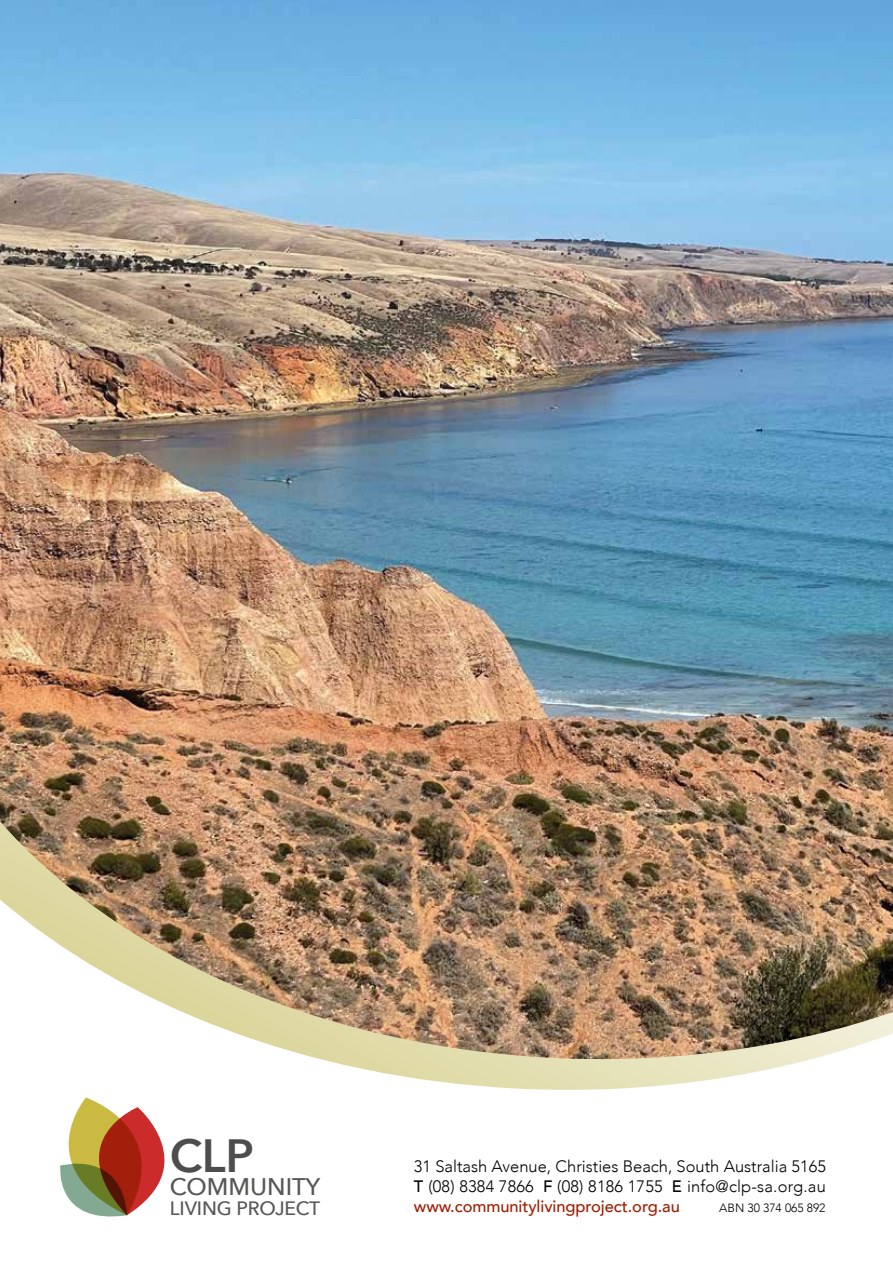
<style>
.page{position:relative;width:893px;height:1263px;background:#fff}
.page>*{position:absolute;margin:0;border:0;box-sizing:border-box;transform-origin:0 0}
.t1{font:600 46.5px "Avenir Next";color:#4d4d4b}
.t2{font:500 24px "Avenir Next";color:#575756}
.t3{font:500 19.35px "Avenir Next";letter-spacing:-.005em;color:#575756}
.t4{font:300 16.5px/19.8px "Avenir";letter-spacing:.01em;color:#000;text-align:justify}
.t5{font:300 12px "Avenir";color:#000}
.s1{font-weight:500}
.s2{font-weight:500;color:#a11d03}
</style>
<div class="page">
<svg style="left:341px;top:1064px;width:450px;height:26px"></svg>
<img style="left:0;top:665px;width:893px;height:399px">
<svg style="left:60px;top:1097px;width:104px;height:119px"></svg>
<img style="left:0;top:0;width:893px;height:665px">
<h1 class="t1" style="left:170px;top:1128px;width:86px">CLP</h1>
<h2 class="t2" style="left:170px;top:1172px;width:152px">COMMUNITY</h2>
<p class="t3" style="left:170px;top:1196px;width:152px">LIVING PROJECT</p>
<p class="t4" style="left:414px;top:1156px;width:413px">31 Saltash Avenue, Christies Beach, South Australia 5165<br><span class="s1">T</span> (08) 8384 7866 <span class="s1">F</span> (08) 8186 1755 <span class="s1">E</span> info@clp-sa.org.au <span class="s2">www.communitylivingproject.org.au</span></p>
<p class="t5" style="left:719px;top:1200px;width:108px">ABN 30 374 065 892</p>
</div>
